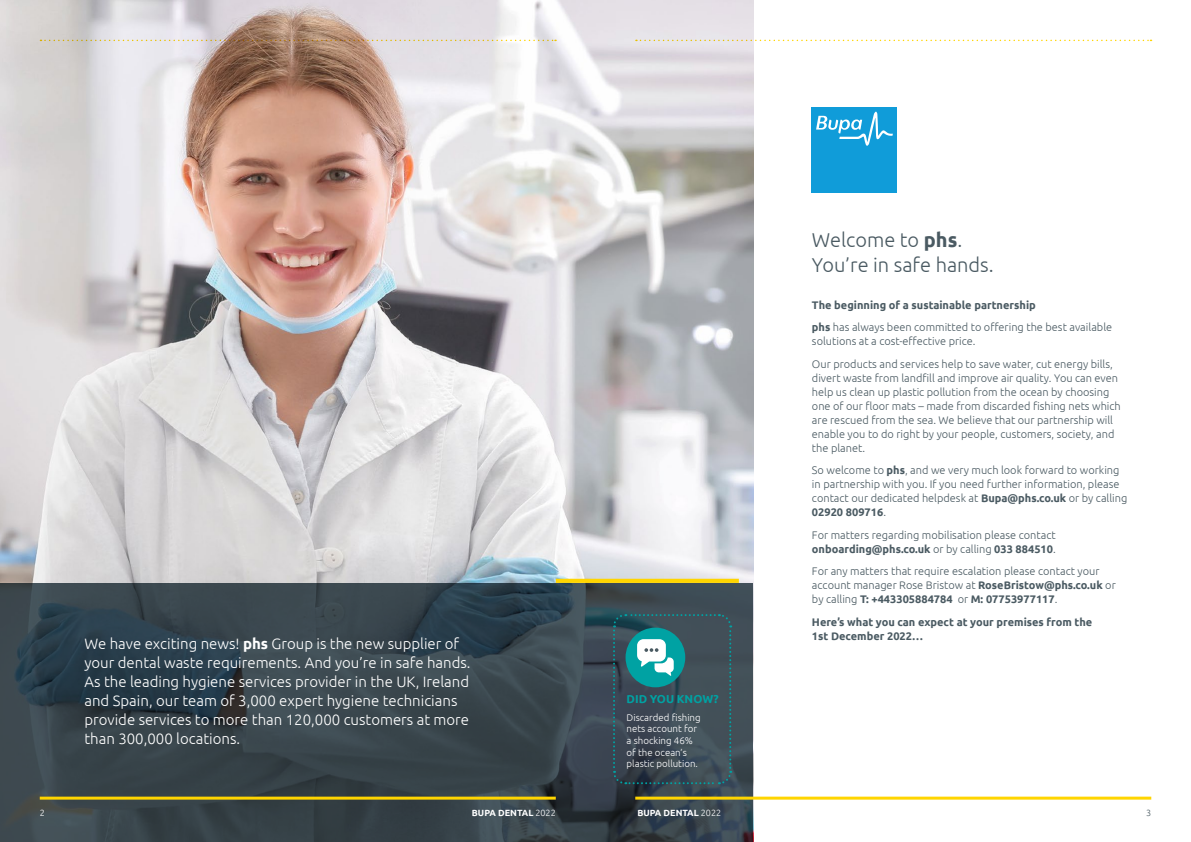
<style>
.page{position:relative;width:1191px;height:842px;background:#fff}
.page>*{position:absolute;margin:0;border:0;box-sizing:border-box;transform-origin:0 0}
.t1{font:300 20px/25px "Ubuntu";color:#4a5a62}
.t2{font:300 15px/19px "Ubuntu";color:#fff}
.t3{font:700 11.5px "Ubuntu";color:#00a2a3}
.t4{font:300 11px/14px "Ubuntu";color:#4a5a62}
.t5{font:700 11px/14px "Ubuntu";color:#4a5a62}
.t6{font:300 9.7px/11.6px "Ubuntu";color:#fff}
.t7{font:700 9px "Ubuntu";color:#fff}
.t8{font:300 9px "Ubuntu";color:#fff}
.t9{font:300 9px "Ubuntu";color:#4a5a62}
.s1{font-weight:700}
.s2{font-weight:300}
</style>
<div class="page">
<svg style="left:753px;top:40px;width:398px;height:1px"></svg>
<img style="left:0;top:0;width:753px;height:583px">
<svg style="left:0;top:583px;width:753px;height:259px;background:#36444b"></svg>
<svg style="left:556px;top:579px;width:183px;height:4px"></svg>
<svg style="left:612px;top:613px;width:120px;height:172px;background:#3e5a63"></svg>
<div style="left:812px;top:108px;width:85px;height:85px;background:#109cd9"></div>
<svg style="left:816px;top:112px;width:77px;height:34px"></svg>
<hr style="left:40px;top:797px;width:516px;height:3px;background:#ffd500">
<hr style="left:635px;top:797px;width:516px;height:3px;background:#ffd500">
<p class="t2" style="left:84px;top:634px;width:388px">We have exciting news! <span class="s1">phs</span> Group is the new supplier of your dental waste requirements. And you’re in safe hands.<br>As the leading hygiene services provider in the UK, Ireland and Spain, our team of 3,000 expert hygiene technicians provide services to more than 120,000 customers at more than 300,000 locations.</p>
<p class="t3" style="left:626px;top:692px;width:94px">DID YOU KNOW?</p>
<p class="t6" style="left:626px;top:711px;width:76px">Discarded fishing nets account for a shocking 46% of the ocean’s plastic pollution.</p>
<h1 class="t1" style="left:812px;top:227px;width:183px">Welcome to <span class="s1">phs</span>.<br>You’re in safe hands.</h1>
<p class="t4" style="left:812px;top:293px;width:302px;line-height:22.5px"><span class="s1">The beginning of a sustainable partnership<br>phs</span> has always been committed to offering the best available</p>
<p class="t4" style="left:812px;top:330px;width:302px;line-height:22.5px">solutions at a cost-effective price.<br>Our products and services help to save water, cut energy bills,</p>
<p class="t4" style="left:812px;top:370px;width:310px">divert waste from landfill and improve air quality. You can even help us clean up plastic pollution from the ocean by choosing one of our floor mats – made from discarded fishing nets which are rescued from the sea. We believe that our partnership will enable you to do right by your people, customers, society, and the planet.</p>
<p class="t4" style="left:812px;top:463px;width:317px">So welcome to <span class="s1">phs</span>, and we very much look forward to working in partnership with you. If you need further information, please contact our dedicated helpdesk at <span class="s1">Bupa@phs.co.uk</span> or by calling <span class="s1">02920 809716</span>.</p>
<p class="t4" style="left:812px;top:527px;width:245px">For matters regarding mobilisation please contact <span class="s1">onboarding@phs.co.uk</span> or by calling <span class="s1">033 884510</span>.</p>
<p class="t4" style="left:812px;top:564px;width:305px">For any matters that require escalation please contact your account manager Rose Bristow at <span class="s1">RoseBristow@phs.co.uk</span> or by calling <span class="s1">T: +443305884784</span> or <span class="s1">M: 07753977117</span>.</p>
<p class="t5" style="left:812px;top:615px;width:282px">Here’s what you can expect at your premises from the<br>1st December 2022…</p>
<p class="t8" style="left:40px;top:807px;width:7px">2</p>
<p class="t7" style="left:472px;top:807px;width:85px">BUPA DENTAL <span class="s2">2022</span></p>
<p class="t7" style="left:637px;top:807px;width:85px">BUPA DENTAL <span class="s2">2022</span></p>
<p class="t9" style="left:1146px;top:807px;width:7px">3</p>
</div>
